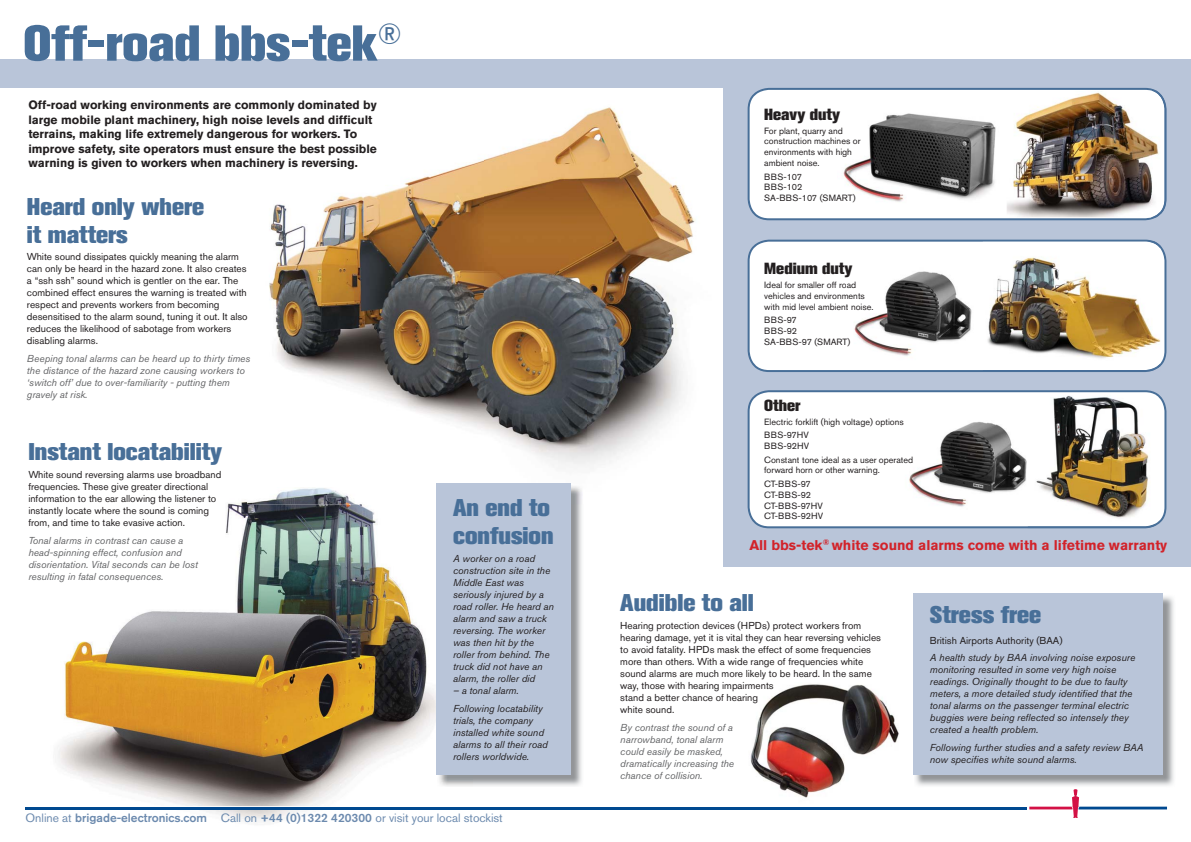
<style>
.page{position:relative;width:1191px;height:842px;background:#fff}
.page>*{position:absolute;margin:0;border:0;box-sizing:border-box;transform-origin:0 0}
.t1{font:800 50px "Akzidenz Grotesk BE";color:#486f98}
.t2{font:800 24px/28px "Akzidenz Grotesk BE";color:#486f98}
.t3{font:800 16px "Akzidenz Grotesk BE";color:#231f20}
.t4{font:700 14px "Akzidenz Grotesk BE";color:#d2232a}
.t5{font:700 12px/14.4px "Akzidenz Grotesk BE";color:#231f20}
.t6{font:500 12px "Akzidenz Grotesk BE";color:#6c8aae}
.t7{font:10px/12px "Akzidenz Grotesk BE";color:#231f20}
.t8{font:italic 10px/12px "Akzidenz Grotesk BE";color:#231f20}
.t9{font:italic 10px/12px "Akzidenz Grotesk BE";color:#636466}
.t10{font:9px/10.8px "Akzidenz Grotesk BE";color:#231f20}
.s1{font-weight:400}
</style>
<div class="page">
<img style="left:269px;top:107px;width:426px;height:377px">
<img style="left:58px;top:501px;width:378px;height:320px">
<img style="left:247px;top:488px;width:189px;height:16px">
<div style="left:25px;top:806px;width:1002px;height:4px;border:1px solid #fff"></div>
<hr style="left:26px;top:807px;width:1000px;height:2px;background:#004990">
<svg style="left:1029px;top:789px;width:138px;height:29px"></svg>
<img style="left:915px;top:595px;width:259px;height:191px">
<div style="left:913px;top:593px;width:249px;height:182px;background:#b9c5d9"></div>
<img style="left:439px;top:484px;width:143px;height:302px">
<div style="left:436px;top:483px;width:134px;height:292px;background:#b9c5d9"></div>
<div style="left:0;top:60px;width:1191px;height:28px;background:#b9c5d9"></div>
<img style="left:750px;top:684px;width:149px;height:114px">
<img style="left:750px;top:684px;width:23px;height:7px">
<svg style="left:750px;top:694px;width:8px;height:9px"></svg>
<div style="left:723px;top:74px;width:468px;height:493px;background:#b9c5d9"></div>
<svg style="left:747px;top:88px;width:410px;height:132px;background:#ecf0f4"></svg>
<svg style="left:747px;top:240px;width:419px;height:132px;background:#eef2f5"></svg>
<svg style="left:747px;top:390px;width:419px;height:138px;background:#edf1f5"></svg>
<img style="left:838px;top:110px;width:163px;height:94px">
<img style="left:847px;top:267px;width:132px;height:93px">
<svg style="left:847px;top:267px;width:9px;height:21px"></svg>
<img style="left:847px;top:292px;width:18px;height:7px">
<img style="left:847px;top:303px;width:26px;height:7px">
<svg style="left:847px;top:338px;width:3px;height:8px"></svg>
<img style="left:1027px;top:395px;width:128px;height:131px">
<svg style="left:1145px;top:523px;width:10px;height:5px"></svg>
<img style="left:1166px;top:105px;width:1px;height:98px">
<img style="left:1006px;top:91px;width:144px;height:126px">
<img style="left:1150px;top:91px;width:16px;height:126px">
<img style="left:982px;top:241px;width:178px;height:130px">
<img style="left:883px;top:398px;width:177px;height:118px">
<img style="left:883px;top:417px;width:21px;height:10px">
<img style="left:883px;top:456px;width:30px;height:9px">
<h1 class="t1" style="left:23px;top:25px;width:380px">Off-road bbs-tek<sup>®</sup></h1>
<p class="t5" style="left:28px;top:99px;width:350px">Off-road working environments are commonly dominated by large mobile plant machinery, high noise levels and difficult terrains, making life extremely dangerous for workers. To improve safety, site operators must ensure the best possible warning is given to workers when machinery is reversing.</p>
<h2 class="t2" style="left:27px;top:194px;width:178px">Heard only where it matters</h2>
<p class="t7" style="left:27px;top:252px;width:222px">White sound dissipates quickly meaning the alarm can only be heard in the hazard zone. It also creates a “ssh ssh” sound which is gentler on the ear. The combined effect ensures the warning is treated with respect and prevents workers from becoming desensitised to the alarm sound, tuning it out. It also reduces the likelihood of sabotage from workers disabling alarms.</p>
<p class="t9" style="left:27px;top:353px;width:225px">Beeping tonal alarms can be heard up to thirty times the distance of the hazard zone causing workers to ‘switch off’ due to over-familiarity - putting them gravely at risk.</p>
<h2 class="t2" style="left:28px;top:440px;width:195px">Instant locatability</h2>
<p class="t7" style="left:28px;top:469px;width:194px">White sound reversing alarms use broadband frequencies. These give greater directional information to the ear allowing the listener to instantly locate where the sound is coming from, and time to take evasive action.</p>
<p class="t9" style="left:28px;top:535px;width:171px">Tonal alarms in contrast can cause a head-spinning effect, confusion and disorientation. Vital seconds can be lost resulting in fatal consequences.</p>
<h2 class="t2" style="left:453px;top:496px;width:102px">An end to confusion</h2>
<p class="t8" style="left:453px;top:553px;width:102px">A worker on a road construction site in the<br>Middle East was seriously injured by a road roller. He heard an alarm and saw a truck reversing. The worker was then hit by the roller from behind. The truck did not have an alarm, the roller did</p>
<p class="t8" style="left:453px;top:682px;width:91px;line-height:17.7px">– a tonal alarm.<br>Following locatability</p>
<p class="t8" style="left:453px;top:715px;width:96px">trials, the company installed white sound alarms to all their road rollers worldwide.</p>
<p class="t6" style="left:26px;top:813px;width:479px"><span class="s1">Online at</span> brigade-electronics.com <span class="s1">Call on</span> +44 (0)1322 420300 <span class="s1">or visit your local stockist</span></p>
<h3 class="t3" style="left:764px;top:109px;width:77px">Heavy duty</h3>
<p class="t10" style="left:764px;top:126px;width:98px">For plant, quarry and construction machines or environments with high ambient noise.</p>
<p class="t10" style="left:764px;top:172px;width:93px">BBS-107<br>BBS-102<br>SA-BBS-107 (SMART)</p>
<h3 class="t3" style="left:764px;top:263px;width:90px">Medium duty</h3>
<p class="t10" style="left:764px;top:280px;width:111px">Ideal for smaller off road vehicles and environments with mid level ambient noise.</p>
<p class="t10" style="left:764px;top:316px;width:88px">BBS-97<br>BBS-92<br>SA-BBS-97 (SMART)</p>
<h3 class="t3" style="left:764px;top:400px;width:38px">Other</h3>
<p class="t10" style="left:764px;top:415px;width:141px;line-height:13.6px">Electric forklift (high voltage) options<br>BBS-97HV</p>
<p class="t10" style="left:764px;top:440px;width:151px;line-height:13.6px">BBS-92HV<br>Constant tone ideal as a user operated</p>
<p class="t10" style="left:764px;top:464px;width:117px;line-height:13.6px">forward horn or other warning.<br>CT-BBS-97</p>
<p class="t10" style="left:764px;top:490px;width:60px">CT-BBS-92<br>CT-BBS-97HV<br>CT-BBS-92HV</p>
<h3 class="t4" style="left:749px;top:540px;width:419px">All bbs-tek<sup>®</sup> white sound alarms come with a lifetime warranty</h3>
<h2 class="t2" style="left:620px;top:591px;width:135px">Audible to all</h2>
<p class="t7" style="left:620px;top:621px;width:262px">Hearing protection devices (HPDs) protect workers from hearing damage, yet it is vital they can hear reversing vehicles to avoid fatality. HPDs mask the effect of some frequencies more than others. With a wide range of frequencies white sound alarms are much more likely to be heard. In the same way, those with hearing impairments<br>stand a better chance of hearing<br>white sound.</p>
<p class="t9" style="left:620px;top:722px;width:115px">By contrast the sound of a narrowband, tonal alarm could easily be masked, dramatically increasing the chance of collision.</p>
<h2 class="t2" style="left:930px;top:603px;width:113px">Stress free</h2>
<p class="t7" style="left:930px;top:635px;width:134px">British Airports Authority (BAA)</p>
<p class="t8" style="left:930px;top:653px;width:207px">A health study by BAA involving noise exposure monitoring resulted in some very high noise readings. Originally thought to be due to faulty meters, a more detailed study identified that the tonal alarms on the passenger terminal electric buggies were being reflected so intensely they created a health problem.</p>
<p class="t8" style="left:930px;top:742px;width:215px">Following further studies and a safety review BAA now specifies white sound alarms.</p>
</div>
